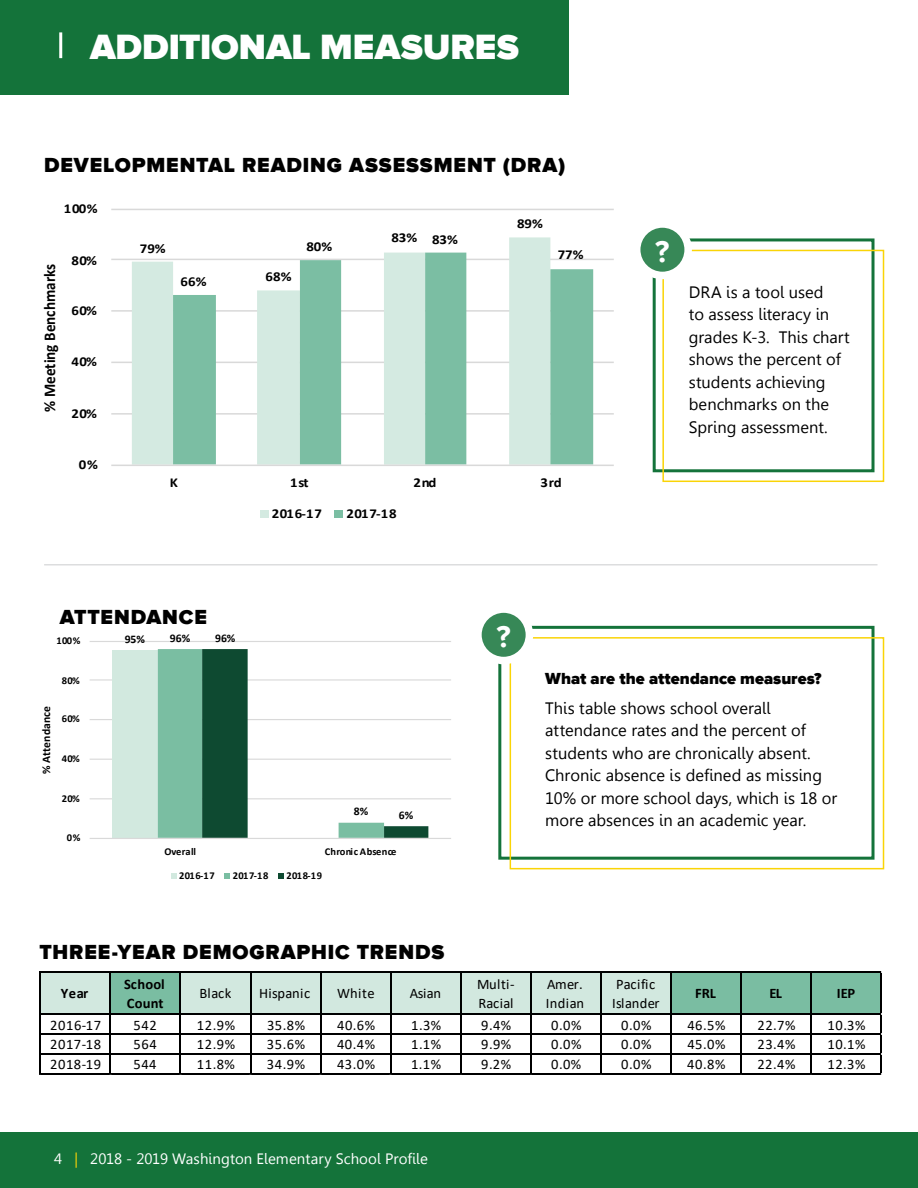
<style>
.page{position:relative;width:918px;height:1188px;background:#fff}
.page>*{position:absolute;margin:0;border:0;box-sizing:border-box;transform-origin:0 0}
.t1{font:900 36.15px "Proxima NW01";color:#fff}
.t2{font:700 31.5px "Proxima NW01";color:#fff}
.t3{font:900 21px "Proxima NW01";letter-spacing:.04em;color:#000}
.t4{font:16.5px/22.5px "Leelawadee";color:#000}
.t5{font:900 16.5px "Proxima NW01";color:#000}
.t6{font:700 16.5px "Calibri";color:#000;scale:.92 1}
.t7{font:15px "Leelawadee";letter-spacing:.005em;color:#fff}
.t8{font:14.55px "Calibri";letter-spacing:.04em;color:#000}
.t9{font:14.55px/19.8px "Calibri";letter-spacing:.02em;color:#000}
.t10{font:700 14.55px/19.8px "Calibri";letter-spacing:.01em;color:#000}
.t11{font:700 13.65px "Calibri";letter-spacing:.025em;color:#000;scale:1.09 1}
.t12{font:700 11.7px "Calibri";color:#000}
.t13{font:700 10.5px "Calibri";letter-spacing:.05em;color:#000}
.t14{font:700 10.5px "Calibri";letter-spacing:.02em;color:#000}
.t15{font:700 10.5px "Calibri";letter-spacing:-.015em;color:#000}
.s1{color:#fad406}
</style>
<div class="page">
<div style="left:0;top:0;width:569px;height:94px;background:#14733a"></div>
<hr style="left:59px;top:32px;width:3px;height:26px;background:#fff">
<div style="left:498px;top:626px;width:377px;height:234px;border:3px solid #14733a"></div>
<div style="left:653px;top:238px;width:222px;height:234px;border:3px solid #14733a"></div>
<div style="left:510px;top:637px;width:374px;height:232px;border:2px solid #fad406"></div>
<div style="left:662px;top:250px;width:222px;height:232px;border:2px solid #fad406"></div>
<div style="left:478px;top:609px;width:51px;height:52px;background:#378857;border-radius:50%"></div>
<div style="left:474px;top:605px;width:59px;height:59px;border:8px solid #fff;border-radius:50%"></div>
<div style="left:637px;top:224px;width:51px;height:51px;background:#378857;border-radius:50%"></div>
<div style="left:633px;top:220px;width:59px;height:59px;border:8px solid #fff;border-radius:50%"></div>
<svg style="left:89px;top:641px;width:362px;height:238px"></svg>
<hr style="left:41px;top:971px;width:841px;height:2px;background:#000">
<hr style="left:41px;top:1034px;width:841px;height:1px;background:#000">
<hr style="left:41px;top:1053px;width:841px;height:2px;background:#000">
<hr style="left:40px;top:971px;width:1px;height:104px;background:#000">
<hr style="left:110px;top:973px;width:1px;height:102px;background:#000">
<hr style="left:180px;top:973px;width:1px;height:102px;background:#000">
<hr style="left:250px;top:973px;width:1px;height:102px;background:#000">
<hr style="left:320px;top:973px;width:1px;height:102px;background:#000">
<hr style="left:390px;top:973px;width:1px;height:102px;background:#000">
<hr style="left:460px;top:973px;width:1px;height:102px;background:#000">
<hr style="left:530px;top:973px;width:1px;height:102px;background:#000">
<hr style="left:600px;top:973px;width:1px;height:102px;background:#000">
<hr style="left:670px;top:973px;width:2px;height:102px;background:#000">
<hr style="left:740px;top:973px;width:2px;height:102px;background:#000">
<hr style="left:810px;top:973px;width:2px;height:102px;background:#000">
<hr style="left:41px;top:1073px;width:841px;height:2px;background:#000">
<hr style="left:880px;top:973px;width:2px;height:102px;background:#000">
<svg style="left:41px;top:972px;width:841px;height:43px;background:#a3c4b7"></svg>
<div style="left:0;top:1132px;width:918px;height:56px;background:#14733a"></div>
<svg style="left:111px;top:208px;width:503px;height:310px"></svg>
<hr style="left:44px;top:564px;width:834px;height:2px;background:#dcddde">
<h1 class="t1" style="left:90px;top:26px;width:431px">ADDITIONAL MEASURES</h1>
<p class="t3" style="left:44px;top:153px;width:523px">DEVELOPMENTAL READING ASSESSMENT (DRA)</p>
<p class="t11" style="left:64px;top:199px;width:33px">100%</p>
<p class="t6" style="left:38px;top:412px;width:162px;rotate:-90deg">% Meeting Benchmarks</p>
<p class="t11" style="left:71px;top:251px;width:25px">80%</p>
<p class="t11" style="left:71px;top:300px;width:25px">60%</p>
<p class="t11" style="left:71px;top:352px;width:25px">40%</p>
<p class="t11" style="left:71px;top:403px;width:25px">20%</p>
<p class="t11" style="left:79px;top:455px;width:19px">0%</p>
<p class="t11" style="left:140px;top:238px;width:25px">79%</p>
<p class="t11" style="left:181px;top:272px;width:25px">66%</p>
<p class="t11" style="left:266px;top:267px;width:25px">68%</p>
<p class="t11" style="left:306px;top:237px;width:25px">80%</p>
<p class="t11" style="left:391px;top:228px;width:25px">83%</p>
<p class="t11" style="left:432px;top:229px;width:25px">83%</p>
<p class="t11" style="left:517px;top:214px;width:25px">89%</p>
<p class="t11" style="left:558px;top:244px;width:25px">77%</p>
<p class="t11" style="left:170px;top:473px;width:9px">K</p>
<p class="t11" style="left:290px;top:473px;width:18px">1st</p>
<p class="t11" style="left:414px;top:473px;width:22px">2nd</p>
<p class="t11" style="left:541px;top:473px;width:21px">3rd</p>
<p class="t11" style="left:272px;top:503px;width:48px">2016-17</p>
<p class="t11" style="left:346px;top:503px;width:48px">2017-18</p>
<p class="t3" style="left:60px;top:604px;width:149px">ATTENDANCE</p>
<p class="t12" style="left:125px;top:631px;width:22px">95%</p>
<p class="t12" style="left:170px;top:630px;width:22px">96%</p>
<p class="t13" style="left:56px;top:634px;width:25px">100%</p>
<p class="t12" style="left:215px;top:630px;width:22px">96%</p>
<h2 class="t2" style="left:496px;top:618px;width:16px">?</h2>
<h2 class="t2" style="left:655px;top:233px;width:16px">?</h2>
<p class="t4" style="left:689px;top:281px;width:163px">DRA is a tool used<br>to assess literacy in grades K-3. This chart shows the percent of students achieving benchmarks on the<br>Spring assessment.</p>
<p class="t12" style="left:38px;top:774px;width:69px;rotate:-90deg">% Attendance</p>
<p class="t13" style="left:62px;top:673px;width:20px">80%</p>
<p class="t13" style="left:62px;top:712px;width:20px">60%</p>
<p class="t13" style="left:62px;top:751px;width:20px">40%</p>
<p class="t13" style="left:62px;top:791px;width:20px">20%</p>
<p class="t13" style="left:67px;top:830px;width:15px">0%</p>
<p class="t12" style="left:354px;top:802px;width:16px">8%</p>
<p class="t12" style="left:399px;top:807px;width:16px">6%</p>
<p class="t15" style="left:164px;top:844px;width:33px">Overall</p>
<p class="t14" style="left:325px;top:844px;width:73px">Chronic Absence</p>
<p class="t13" style="left:179px;top:868px;width:37px">2016-17</p>
<p class="t13" style="left:233px;top:868px;width:37px">2017-18</p>
<p class="t13" style="left:286px;top:868px;width:37px">2018-19</p>
<p class="t3" style="left:40px;top:939px;width:406px">THREE-YEAR DEMOGRAPHIC TRENDS</p>
<p class="t5" style="left:545px;top:669px;width:278px">What are the attendance measures?</p>
<p class="t4" style="left:545px;top:697px;width:294px">This table shows school overall attendance rates and the percent of students who are chronically absent.<br>Chronic absence is defined as missing 10% or more school days, which is 18 or more absences in an academic year.</p>
<p class="t10" style="left:61px;top:983px;width:29px">Year</p>
<p class="t10" style="left:124px;top:974px;width:42px">School<br>Count</p>
<p class="t8" style="left:200px;top:983px;width:33px">Black</p>
<p class="t9" style="left:259px;top:983px;width:53px">Hispanic</p>
<p class="t8" style="left:337px;top:983px;width:39px">White</p>
<p class="t8" style="left:410px;top:983px;width:33px">Asian</p>
<p class="t9" style="left:477px;top:974px;width:39px">Multi-<br>Racial</p>
<p class="t9" style="left:546px;top:974px;width:40px">Amer.<br>Indian</p>
<p class="t9" style="left:612px;top:974px;width:49px">Pacific<br>Islander</p>
<p class="t10" style="left:695px;top:983px;width:22px">FRL</p>
<p class="t10" style="left:769px;top:983px;width:14px">EL</p>
<p class="t10" style="left:837px;top:983px;width:20px">IEP</p>
<p class="t8" style="left:50px;top:1015px;width:52px">2016-17</p>
<p class="t8" style="left:134px;top:1015px;width:25px">542</p>
<p class="t8" style="left:197px;top:1015px;width:40px">12.9%</p>
<p class="t8" style="left:267px;top:1015px;width:40px">35.8%</p>
<p class="t8" style="left:337px;top:1015px;width:40px">40.6%</p>
<p class="t8" style="left:411px;top:1015px;width:32px">1.3%</p>
<p class="t8" style="left:481px;top:1015px;width:32px">9.4%</p>
<p class="t8" style="left:551px;top:1015px;width:32px">0.0%</p>
<p class="t8" style="left:621px;top:1015px;width:32px">0.0%</p>
<p class="t8" style="left:687px;top:1015px;width:40px">46.5%</p>
<p class="t8" style="left:757px;top:1015px;width:40px">22.7%</p>
<p class="t8" style="left:827px;top:1015px;width:40px">10.3%</p>
<p class="t8" style="left:50px;top:1035px;width:52px">2017-18</p>
<p class="t8" style="left:133px;top:1035px;width:25px">564</p>
<p class="t8" style="left:197px;top:1035px;width:40px">12.9%</p>
<p class="t8" style="left:267px;top:1035px;width:40px">35.6%</p>
<p class="t8" style="left:337px;top:1035px;width:40px">40.4%</p>
<p class="t8" style="left:411px;top:1035px;width:32px">1.1%</p>
<p class="t8" style="left:481px;top:1035px;width:32px">9.9%</p>
<p class="t8" style="left:551px;top:1035px;width:32px">0.0%</p>
<p class="t8" style="left:621px;top:1035px;width:32px">0.0%</p>
<p class="t8" style="left:687px;top:1035px;width:40px">45.0%</p>
<p class="t8" style="left:757px;top:1035px;width:40px">23.4%</p>
<p class="t8" style="left:827px;top:1035px;width:40px">10.1%</p>
<p class="t8" style="left:50px;top:1054px;width:52px">2018-19</p>
<p class="t8" style="left:133px;top:1054px;width:25px">544</p>
<p class="t8" style="left:197px;top:1054px;width:40px">11.8%</p>
<p class="t8" style="left:267px;top:1054px;width:40px">34.9%</p>
<p class="t8" style="left:337px;top:1054px;width:40px">43.0%</p>
<p class="t8" style="left:411px;top:1054px;width:32px">1.1%</p>
<p class="t8" style="left:481px;top:1054px;width:32px">9.2%</p>
<p class="t8" style="left:551px;top:1054px;width:32px">0.0%</p>
<p class="t8" style="left:621px;top:1054px;width:32px">0.0%</p>
<p class="t8" style="left:687px;top:1054px;width:40px">40.8%</p>
<p class="t8" style="left:757px;top:1054px;width:40px">22.4%</p>
<p class="t8" style="left:827px;top:1054px;width:40px">12.3%</p>
<p class="t7" style="left:54px;top:1150px;width:376px">4 <span class="s1">|</span> 2018 - 2019 Washington Elementary School Profile</p>
</div>
